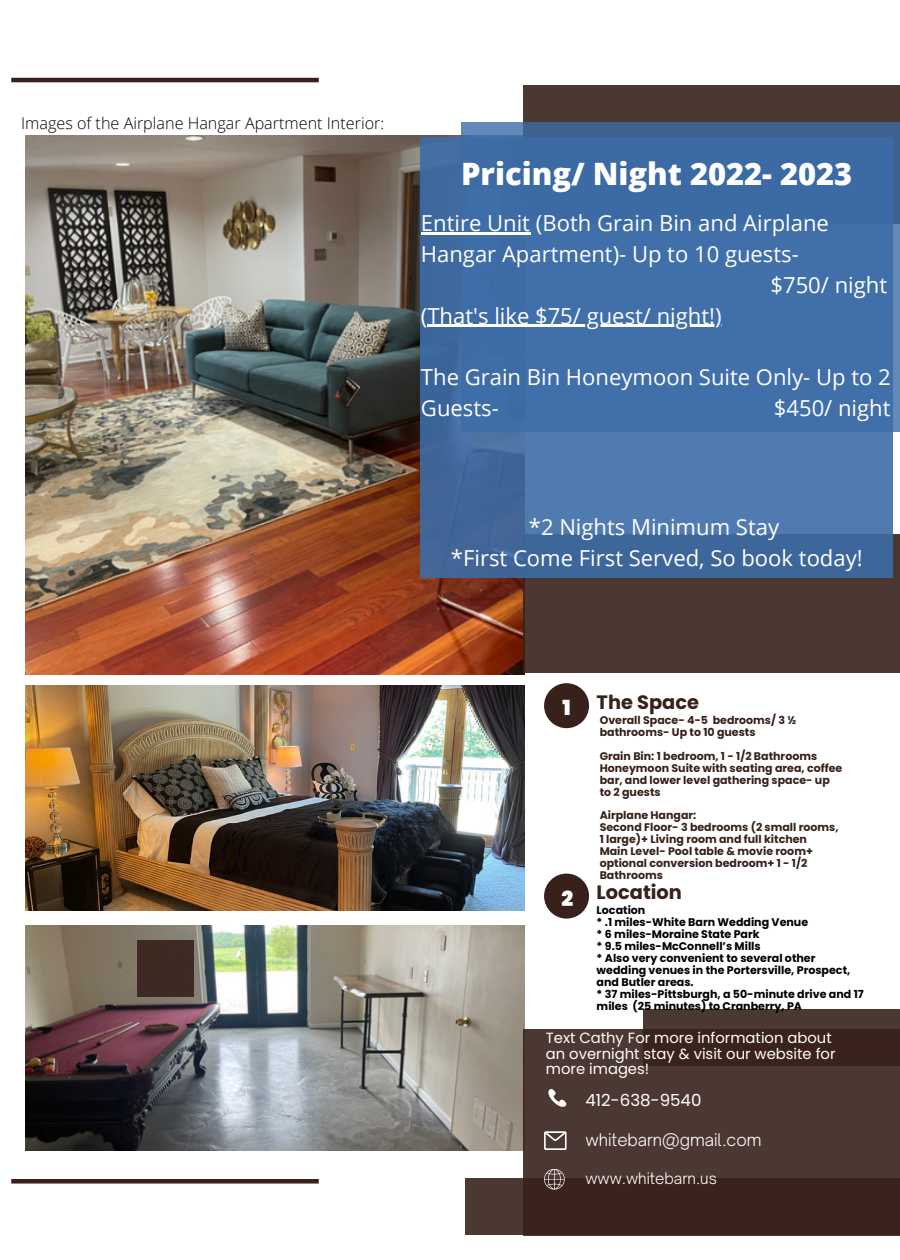
<style>
.page{position:relative;width:900px;height:1260px;background:#fff}
.page>*{position:absolute;margin:0;border:0;box-sizing:border-box;transform-origin:0 0}
.t1{font:800 31px "Open Sans";color:#fff}
.t2{font:22px/31px "Open Sans";color:#fff}
.t3{font:900 20.75px "Poppins";color:#fff}
.t4{font:700 19.25px "Poppins";color:#37211a}
.t5{font:300 16.5px "Open Sauce One";color:#fff}
.t6{font:16.5px "Poppins";color:#fff}
.t7{font:300 16.25px "Open Sans";color:#000}
.t8{font:300 15px "Open Sauce One";color:#fff}
.t9{font:14.75px/15.5px "Poppins";color:#fff}
.t10{font:700 11px/12px "Poppins";color:#37211a}
.t11{font:700 11px/12px "Poppins";color:#000}
</style>
<div class="page">
<img style="left:26px;top:136px;width:499px;height:538px">
<img style="left:26px;top:685px;width:499px;height:225px">
<img style="left:26px;top:925px;width:499px;height:225px">
<div style="left:524px;top:534px;width:376px;height:139px;background:#4c3832"></div>
<div style="left:524px;top:1029px;width:376px;height:206px;background:#4c3832"></div>
<div style="left:137px;top:941px;width:57px;height:56px;background:#3f2a23"></div>
<div style="left:465px;top:1178px;width:435px;height:56px;background:#37211a"></div>
<div style="left:643px;top:1009px;width:257px;height:57px;background:linear-gradient(to bottom,#4c3933,#321b14)"></div>
<div style="left:524px;top:85px;width:376px;height:139px;background:#4c3832"></div>
<svg style="left:420px;top:138px;width:473px;height:440px;background:#4770a5"></svg>
<div style="left:461px;top:122px;width:439px;height:309px;background:#3c6ca8"></div>
<hr style="left:11px;top:78px;width:308px;height:4px;background:#37211a">
<hr style="left:11px;top:1179px;width:308px;height:4px;background:#37211a">
<div style="left:544px;top:683px;width:45px;height:45px;background:#37211a;border-radius:50%"></div>
<div style="left:544px;top:874px;width:45px;height:45px;background:#37211a;border-radius:50%"></div>
<svg style="left:548px;top:1089px;width:19px;height:18px"></svg>
<svg style="left:544px;top:1131px;width:23px;height:19px"></svg>
<svg style="left:544px;top:1169px;width:21px;height:21px"></svg>
<hr style="left:421px;top:232px;width:109px;height:2px;background:#fff">
<hr style="left:427px;top:325px;width:295px;height:2px;background:#fff">
<h3 class="t7" style="left:21px;top:111px;width:365px">Images of the Airplane Hangar Apartment Interior:</h3>
<h1 class="t1" style="left:461px;top:151px;width:393px">Pricing/ Night 2022- 2023</h1>
<h2 class="t2" style="left:421px;top:207px;width:409px">Entire Unit (Both Grain Bin and Airplane</h2>
<h2 class="t2" style="left:421px;top:238px;width:379px">Hangar Apartment)- Up to 10 guests-</h2>
<h2 class="t2" style="left:770px;top:269px;width:118px">$750/ night</h2>
<h2 class="t2" style="left:421px;top:299px;width:302px">(That's like $75/ guest/ night!)</h2>
<h2 class="t2" style="left:421px;top:361px;width:471px">The Grain Bin Honeymoon Suite Only- Up to 2<br>Guests-</h2>
<h2 class="t2" style="left:774px;top:392px;width:118px">$450/ night</h2>
<h2 class="t2" style="left:451px;top:511px;width:413px;text-align:center">*2 Nights Minimum Stay<br>*First Come First Served, So book today!</h2>
<h3 class="t3" style="left:563px;top:694px;width:10px">1</h3>
<h3 class="t3" style="left:561px;top:884px;width:13px">2</h3>
<h3 class="t4" style="left:597px;top:688px;width:104px">The Space</h3>
<p class="t10" style="left:600px;top:714px;width:198px">Overall Space- 4-5 bedrooms/ 3 ½ bathrooms- Up to 10 guests</p>
<p class="t10" style="left:600px;top:750px;width:244px">Grain Bin: 1 bedroom, 1 - 1/2 Bathrooms<br>Honeymoon Suite with seating area, coffee bar, and lower level gathering space- up to 2 guests</p>
<p class="t10" style="left:600px;top:810px;width:240px">Airplane Hangar:<br>Second Floor- 3 bedrooms (2 small rooms,<br>1 large)+ Living room and full kitchen<br>Main Level- Pool table &amp; movie room+ optional conversion bedroom+ 1 - 1/2<br>Bathrooms</p>
<h3 class="t4" style="left:597px;top:879px;width:87px">Location</h3>
<p class="t11" style="left:597px;top:904px;width:269px">Location<br>* .1 miles-White Barn Wedding Venue<br>* 6 miles-Moraine State Park<br>* 9.5 miles-McConnell’s Mills<br>* Also very convenient to several other wedding venues in the Portersville, Prospect, and Butler areas.<br>* 37 miles-Pittsburgh, a 50-minute drive and 17 miles (25 minutes) to Cranberry, PA</p>
<h3 class="t9" style="left:546px;top:1030px;width:291px">Text Cathy For more information about an overnight stay &amp; visit our website for more images!</h3>
<h3 class="t6" style="left:585px;top:1088px;width:118px">412-638-9540</h3>
<h3 class="t5" style="left:586px;top:1129px;width:178px">whitebarn@gmail.com</h3>
<h3 class="t8" style="left:585px;top:1169px;width:133px">www.whitebarn.us</h3>
</div>
